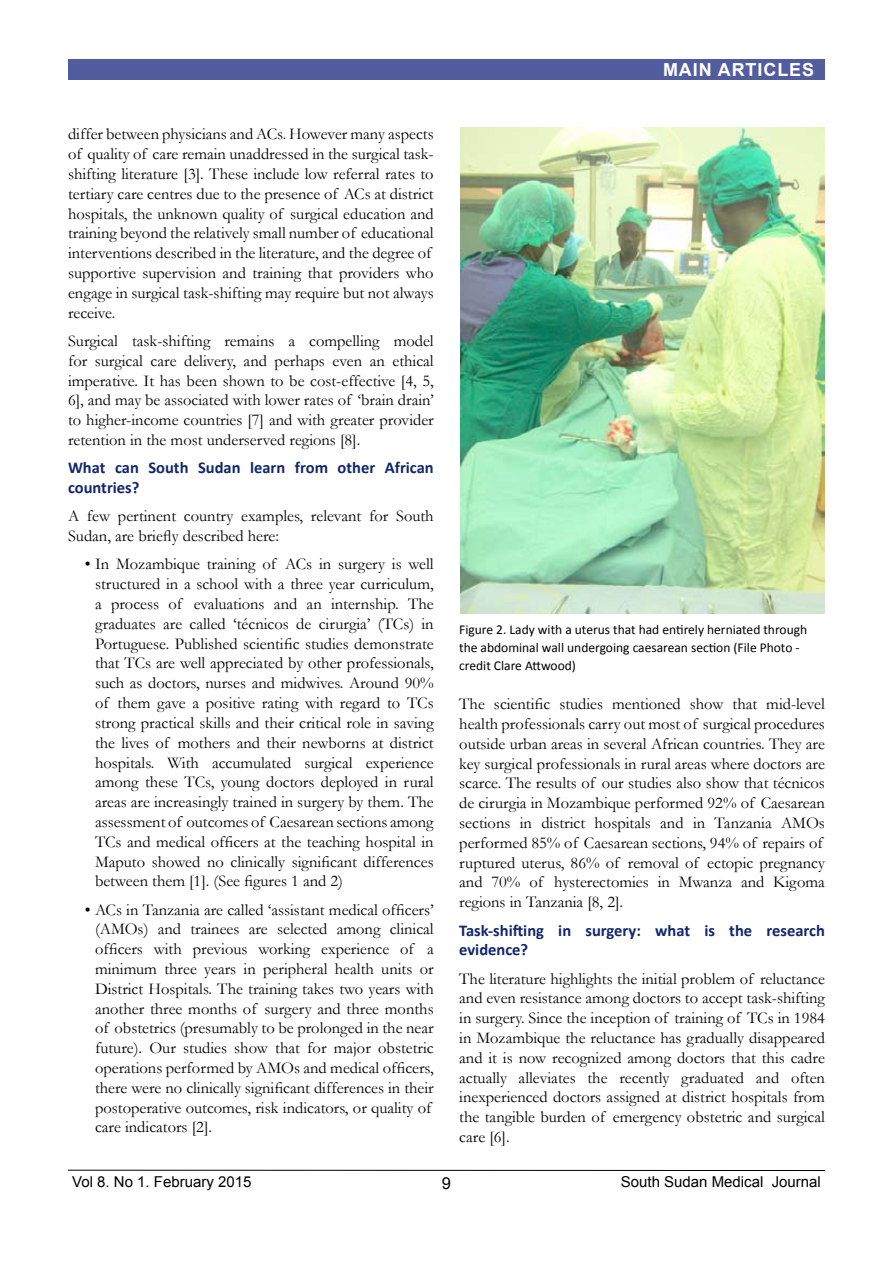
<style>
.page{position:relative;width:893px;height:1263px;background:#fff}
.page>*{position:absolute;margin:0;border:0;box-sizing:border-box;transform-origin:0 0}
.t1{font:700 18px "Arial";letter-spacing:.05em;color:#fff}
.t2{font:16.5px/19.8px "Garamond";color:#000}
.t3{font:700 16.5px/19.8px "Calibri";color:#11266c}
.t4{font:16.5px "Arial";color:#000}
.t5{font:15px "Arial";color:#000}
.t6{font:13.5px/18px "Calibri";color:#000}
</style>
<div class="page">
<hr style="left:68px;top:1170px;width:757px;height:1px;background:#000">
<div style="left:68px;top:60px;width:757px;height:20px;background:#525da0"></div>
<img style="left:460px;top:128px;width:365px;height:486px">
<p class="t2" style="left:68px;top:124px;width:367px">differ between physicians and ACs. However many aspects of quality of care remain unaddressed in the surgical task&shy;shifting literature [3]. These include low referral rates to tertiary care centres due to the presence of ACs at district hospitals, the unknown quality of surgical education and training beyond the relatively small number of educational interventions described in the literature, and the degree of supportive supervision and training that providers who engage in surgical task-shifting may require but not always receive.</p>
<p class="t2" style="left:68px;top:330px;width:367px;text-align:justify">Surgical task-shifting remains a compelling model for surgical care delivery, and perhaps even an ethical imperative. It has been shown to be cost-effective [4, 5, 6], and may be associated with lower rates of ‘brain drain’ to higher-income countries [7] and with greater provider retention in the most underserved regions [8].</p>
<p class="t3" style="left:68px;top:457px;width:367px">What can South Sudan learn from other African countries?</p>
<p class="t2" style="left:68px;top:506px;width:367px">A few pertinent country examples, relevant for South<br>Sudan, are briefly described here:</p>
<p class="t2" style="left:95px;top:554px;width:340px;text-align:justify;text-indent:-10px">• In Mozambique training of ACs in surgery is well structured in a school with a three year curriculum, a process of evaluations and an internship. The graduates are called ‘técnicos de cirurgia’ (TCs) in Portuguese. Published scientific studies demonstrate that TCs are well appreciated by other professionals, such as doctors, nurses and midwives. Around 90% of them gave a positive rating with regard to TCs strong practical skills and their critical role in saving the lives of mothers and their newborns at district hospitals. With accumulated surgical experience among these TCs, young doctors deployed in rural areas are increasingly trained in surgery by them. The assessment of outcomes of Caesarean sections among TCs and medical officers at the teaching hospital in Maputo showed no clinically significant differences between them [1]. (See figures 1 and 2)</p>
<p class="t2" style="left:95px;top:899px;width:340px;text-indent:-10px">• ACs in Tanzania are called ‘assistant medical officers’ (AMOs) and trainees are selected among clinical officers with previous working experience of a minimum three years in peripheral health units or District Hospitals. The training takes two years with another three months of surgery and three months of obstetrics (presumably to be prolonged in the near future). Our studies show that for major obstetric operations performed by AMOs and medical officers, there were no clinically significant differences in their postoperative outcomes, risk indicators, or quality of care indicators [2].</p>
<p class="t1" style="left:663px;top:58px;width:153px">MAIN ARTICLES</p>
<p class="t6" style="left:459px;top:620px;width:349px">Figure 2. Lady with a uterus that had entirely herniated through the abdominal wall undergoing caesarean section (File Photo - credit Clare Attwood)</p>
<p class="t2" style="left:459px;top:694px;width:367px">The scientific studies mentioned show that mid-level health professionals carry out most of surgical procedures outside urban areas in several African countries. They are key surgical professionals in rural areas where doctors are scarce. The results of our studies also show that técnicos de cirurgia in Mozambique performed 92% of Caesarean sections in district hospitals and in Tanzania AMOs performed 85% of Caesarean sections, 94% of repairs of ruptured uterus, 86% of removal of ectopic pregnancy and 70% of hysterectomies in Mwanza and Kigoma regions in Tanzania [8, 2].</p>
<p class="t3" style="left:459px;top:919px;width:367px">Task-shifting in surgery: what is the research evidence?</p>
<p class="t2" style="left:459px;top:968px;width:367px;text-align:justify">The literature highlights the initial problem of reluctance and even resistance among doctors to accept task-shifting in surgery. Since the inception of training of TCs in 1984 in Mozambique the reluctance has gradually disappeared and it is now recognized among doctors that this cadre actually alleviates the recently graduated and often inexperienced doctors assigned at district hospitals from the tangible burden of emergency obstetric and surgical care [6].</p>
<p class="t5" style="left:72px;top:1172px;width:181px">Vol 8. No 1. February 2015</p>
<p class="t4" style="left:442px;top:1172px;width:11px">9</p>
<p class="t5" style="left:621px;top:1172px;width:202px">South Sudan Medical Journal</p>
</div>
